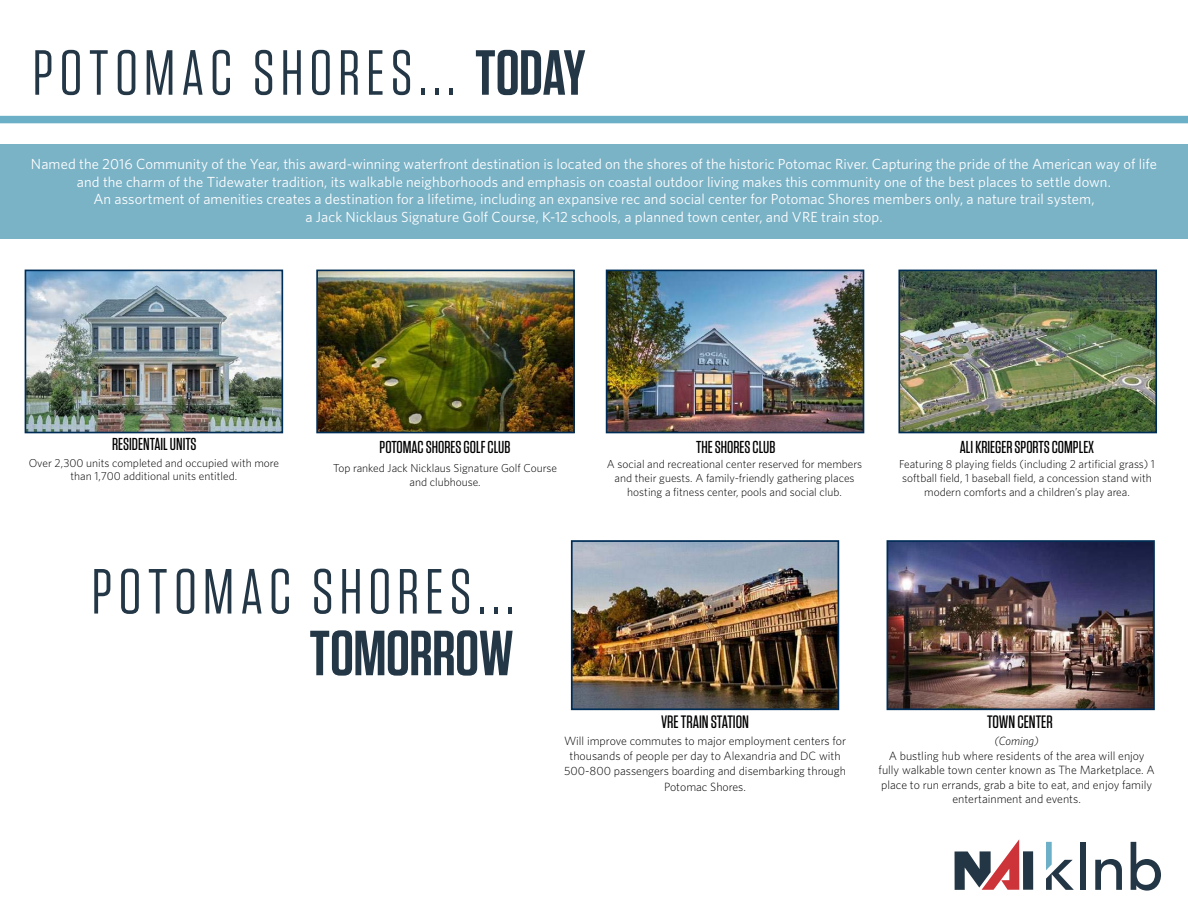
<style>
.page{position:relative;width:1188px;height:918px;background:#fff}
.page>*{position:absolute;margin:0;border:0;box-sizing:border-box;transform-origin:0 0}
.t1{font:63.6px "Tungsten";letter-spacing:.095em;color:#233746}
.t2{font:600 63.6px "Tungsten";letter-spacing:-.01em;color:#233746}
.t3{font:500 18px "Tungsten";color:#000}
.t4{font:500 17.25px "Tungsten";color:#000}
.t5{font:14.55px/17.5px "Whitney";letter-spacing:.005em;color:#fff;text-align:center}
.t6{font:300 12px/15.3px "Whitney";color:#000;text-align:center}
.t7{font:italic 300 12px "Whitney";color:#000}
.t8{font:300 11.55px/13.8px "Whitney";color:#000;text-align:center}
.s1{font-weight:600}
</style>
<div class="page">
<div style="left:0;top:144px;width:1188px;height:95px;background:#7ab2c6"></div>
<div style="left:1023px;top:851px;width:10px;height:39px;background:#233645"></div>
<svg style="left:955px;top:839px;width:64px;height:51px"></svg>
<svg style="left:1046px;top:842px;width:28px;height:48px"></svg>
<div style="left:1080px;top:842px;width:6px;height:48px;background:#233645"></div>
<svg style="left:1095px;top:859px;width:27px;height:31px"></svg>
<svg style="left:1131px;top:842px;width:30px;height:49px"></svg>
<div style="left:0;top:116px;width:1188px;height:7px;background:#6cb0c8"></div>
<img style="left:574px;top:543px;width:262px;height:164px">
<div style="left:571px;top:540px;width:268px;height:170px;border:2px solid #002d55"></div>
<img style="left:890px;top:543px;width:262px;height:164px">
<div style="left:887px;top:540px;width:268px;height:170px;border:2px solid #002d55"></div>
<img style="left:901px;top:273px;width:253px;height:157px">
<div style="left:898px;top:270px;width:259px;height:163px;border:2px solid #002d55"></div>
<img style="left:319px;top:273px;width:253px;height:157px">
<div style="left:316px;top:270px;width:259px;height:163px;border:2px solid #002d55"></div>
<img style="left:609px;top:273px;width:252px;height:157px">
<div style="left:606px;top:270px;width:258px;height:163px;border:2px solid #002d55"></div>
<img style="left:28px;top:273px;width:252px;height:157px">
<div style="left:25px;top:270px;width:258px;height:163px;border:2px solid #002d55"></div>
<h1 class="t1" style="left:32px;top:44px;width:555px">POTOMAC SHORES... <span class="s1">TODAY</span></h1>
<p class="t5" style="left:31px;top:156px;width:1128px">Named the 2016 Community of the Year, this award-winning waterfront destination is located on the shores of the historic Potomac River. Capturing the pride of the American way of life and the charm of the Tidewater tradition, its walkable neighborhoods and emphasis on coastal outdoor living makes this community one of the best places to settle down.<br>An assortment of amenities creates a destination for a lifetime, including an expansive rec and social center for Potomac Shores members only, a nature trail system,<br>a Jack Nicklaus Signature Golf Course, K-12 schools, a planned town center, and VRE train stop.</p>
<p class="t4" style="left:112px;top:437px;width:86px">RESIDENTAIL UNITS</p>
<p class="t8" style="left:29px;top:456px;width:252px">Over 2,300 units completed and occupied with more than 1,700 additional units entitled.</p>
<p class="t4" style="left:380px;top:439px;width:132px">POTOMAC SHORES GOLF CLUB</p>
<p class="t4" style="left:696px;top:439px;width:81px">THE SHORES CLUB</p>
<p class="t8" style="left:333px;top:462px;width:226px">Top ranked Jack Nicklaus Signature Golf Course and clubhouse.</p>
<p class="t8" style="left:607px;top:458px;width:257px">A social and recreational center reserved for members and their guests. A family-friendly gathering places hosting a fitness center, pools and social club.</p>
<h1 class="t1" style="left:91px;top:563px;width:424px">POTOMAC SHORES...</h1>
<h1 class="t2" style="left:310px;top:624px;width:206px">TOMORROW</h1>
<p class="t4" style="left:960px;top:439px;width:136px">ALI KRIEGER SPORTS COMPLEX</p>
<p class="t8" style="left:899px;top:458px;width:257px">Featuring 8 playing fields (including 2 artificial grass) 1 softball field, 1 baseball field, a concession stand with modern comforts and a children’s play area.</p>
<p class="t3" style="left:661px;top:713px;width:90px">VRE TRAIN STATION</p>
<p class="t3" style="left:987px;top:713px;width:67px">TOWN CENTER</p>
<p class="t6" style="left:564px;top:733px;width:283px">Will improve commutes to major employment centers for thousands of people per day to Alexandria and DC with 500-800 passengers boarding and disembarking through Potomac Shores.</p>
<p class="t7" style="left:995px;top:735px;width:46px">(Coming)</p>
<p class="t6" style="left:879px;top:749px;width:278px;line-height:14.4px">A bustling hub where residents of the area will enjoy fully walkable town center known as The Marketplace. A place to run errands, grab a bite to eat, and enjoy family entertainment and events.</p>
</div>
